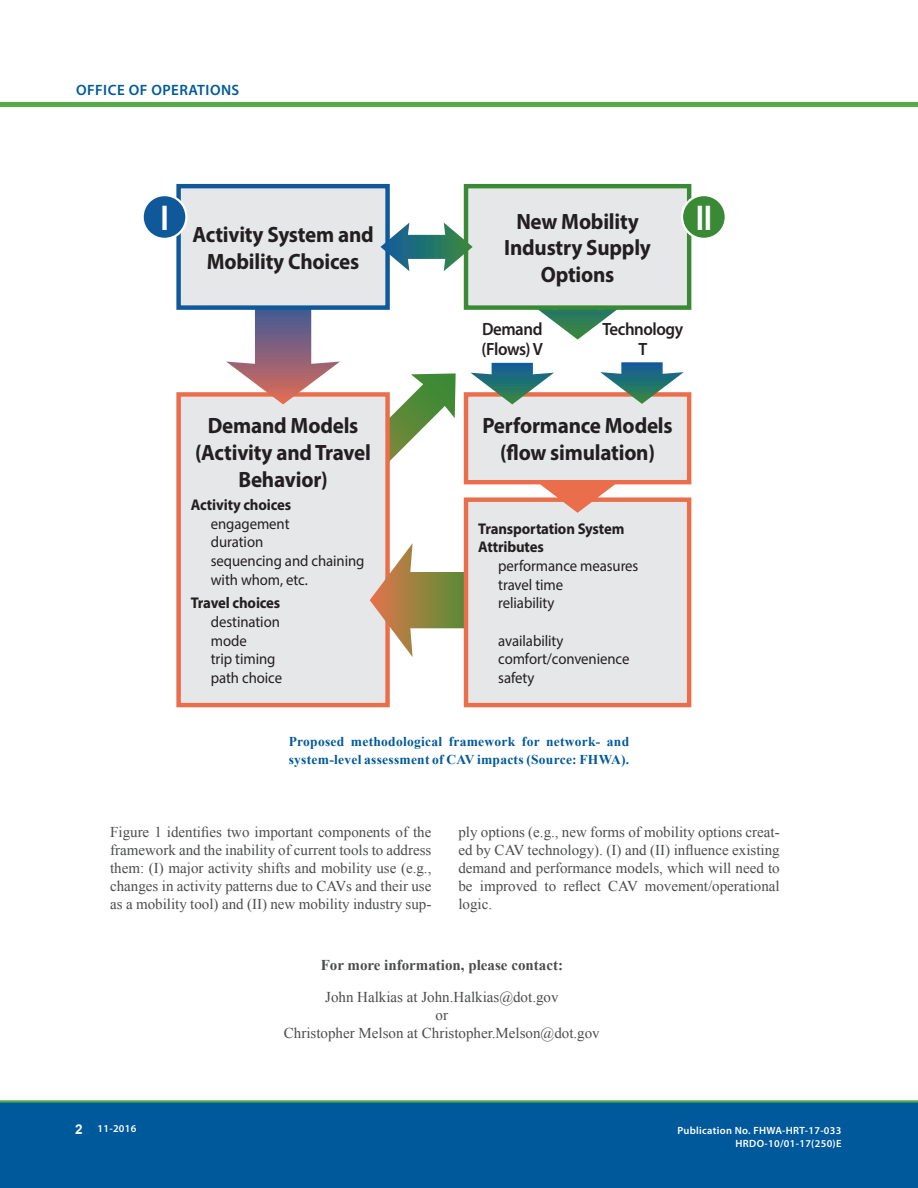
<style>
.page{position:relative;width:918px;height:1188px;background:#fff}
.page>*{position:absolute;margin:0;border:0;box-sizing:border-box;transform-origin:0 0}
.t1{font:600 36px "Myriad Pro";color:#fff;scale:.95 1}
.t2{font:700 22.2px/26.7px "Myriad Pro";letter-spacing:-.01em;color:#231f20;text-align:center;scale:.95 1}
.t3{font:600 17.7px/20px "Myriad Pro";letter-spacing:-.025em;color:#231f20;scale:.95 1}
.t4{font:15.6px/18.6px "Myriad Pro";letter-spacing:-.005em;color:#231f20;scale:.95 1}
.t5{font:700 15.6px "Myriad Pro";letter-spacing:-.01em;color:#231f20;scale:.95 1}
.Body_small{font:15px/18px "Times New Roman";color:#4b4c4d;text-align:justify}
.Body_small-2{font:700 15px "Times New Roman";color:#4b4c4d}
.t6{font:600 15px "Myriad Pro";letter-spacing:.03em;color:#00599b}
.figure_title{font:700 13.5px/18px "Times New Roman";letter-spacing:.02em;color:#00599b}
.t7{font:700 13.5px "Arial";color:#fff}
.t8{font:600 10.5px "Myriad Pro";letter-spacing:.03em;color:#fff}
.s1{font-weight:700}
</style>
<div class="page">
<hr style="left:0;top:102px;width:918px;height:4px;background:#53ac45">
<div style="left:0;top:1102px;width:918px;height:86px;background:#00599b"></div>
<hr style="left:0;top:1100px;width:918px;height:3px;background:#53ac45">
<div style="left:179px;top:394px;width:209px;height:311px;background:#e6e7e9"></div>
<div style="left:176px;top:392px;width:214px;height:315px;border:4px solid #ea6d4c"></div>
<svg style="left:370px;top:543px;width:94px;height:114px"></svg>
<div style="left:466px;top:500px;width:223px;height:205px;background:#e6e7e9"></div>
<div style="left:464px;top:497px;width:227px;height:210px;border:4px solid #ea6d4c"></div>
<svg style="left:536px;top:484px;width:83px;height:29px"></svg>
<div style="left:466px;top:394px;width:223px;height:88px;background:#e6e7e9"></div>
<div style="left:464px;top:392px;width:227px;height:92px;border:4px solid #ea6d4c"></div>
<svg style="left:226px;top:310px;width:230px;height:202px"></svg>
<svg style="left:539px;top:310px;width:78px;height:30px"></svg>
<svg style="left:600px;top:362px;width:84px;height:42px"></svg>
<svg style="left:470px;top:363px;width:84px;height:41px"></svg>
<div style="left:179px;top:186px;width:209px;height:122px;background:#e6e7e9"></div>
<div style="left:176px;top:184px;width:214px;height:126px;border:4px solid #0f599b"></div>
<div style="left:466px;top:186px;width:223px;height:122px;background:#e6e7e9"></div>
<div style="left:464px;top:184px;width:227px;height:126px;border:4px solid #398935"></div>
<div style="left:682px;top:195px;width:44px;height:44px;background:#398935;border-radius:50%"></div>
<div style="left:681px;top:194px;width:46px;height:46px;border:2px solid #fff;border-radius:50%"></div>
<div style="left:143px;top:195px;width:43px;height:44px;background:#0f599b;border-radius:50%"></div>
<div style="left:142px;top:194px;width:46px;height:46px;border:2px solid #fff;border-radius:50%"></div>
<svg style="left:380px;top:223px;width:93px;height:48px"></svg>
<p class="t6" style="left:76px;top:80px;width:165px">OFFICE OF OPERATIONS</p>
<p class="t1" style="left:160px;top:195px;width:11px">I</p>
<p class="t1" style="left:695px;top:195px;width:20px">II</p>
<p class="t2" style="left:504px;top:207px;width:156px">New Mobility<br>Industry Supply<br>Options</p>
<p class="t2" style="left:192px;top:220px;width:193px">Activity System and<br>Mobility Choices</p>
<p class="t2" style="left:195px;top:412px;width:186px">Demand Models (Activity and Travel<br>Behavior)</p>
<p class="t4" style="left:211px;top:495px;width:163px;text-indent:-20px"><span class="s1">Activity choices </span>engagement<br>duration<br>sequencing and chaining with whom, etc.</p>
<p class="t4" style="left:211px;top:593px;width:77px;text-indent:-20px"><span class="s1">Travel choices </span>destination mode<br>trip timing path choice</p>
<p class="t3" style="left:482px;top:318px;width:66px">Demand (Flows) V</p>
<p class="t3" style="left:602px;top:318px;width:87px;text-align:center">Technology<br>T</p>
<p class="t2" style="left:482px;top:412px;width:202px">Performance Models (flow simulation)</p>
<p class="t5" style="left:478px;top:518px;width:155px">Transportation System</p>
<p class="t5" style="left:478px;top:537px;width:71px">Attributes</p>
<p class="t4" style="left:498px;top:556px;width:149px">performance measures</p>
<p class="t4" style="left:498px;top:575px;width:70px">travel time</p>
<p class="t4" style="left:498px;top:593px;width:61px">reliability</p>
<p class="t4" style="left:498px;top:631px;width:140px">availability comfort/convenience safety</p>
<p class="figure_title" style="left:289px;top:732px;width:342px">Proposed methodological framework for network- and system-level assessment of CAV impacts (Source: FHWA).</p>
<p class="Body_small" style="left:110px;top:822px;width:323px">Figure 1 identifies two important components of the framework and the inability of current tools to address them: (I) major activity shifts and mobility use (e.g., changes in activity patterns due to CAVs and their use as a mobility tool) and (II) new mobility industry sup-</p>
<p class="Body_small" style="left:458px;top:822px;width:323px">ply options (e.g., new forms of mobility options creat&shy;ed by CAV technology). (I) and (II) influence existing demand and performance models, which will need to be improved to reflect CAV movement/operational logic.</p>
<p class="Body_small-2" style="left:321px;top:955px;width:244px">For more information, please contact:</p>
<p class="Body_small" style="left:325px;top:988px;width:235px">John Halkias at John.Halkias@dot.gov</p>
<p class="Body_small" style="left:436px;top:1006px;width:14px">or</p>
<p class="Body_small" style="left:284px;top:1024px;width:317px">Christopher Melson at Christopher.Melson@dot.gov</p>
<p class="t7" style="left:75px;top:1120px;width:9px">2</p>
<p class="t8" style="left:98px;top:1122px;width:40px">11-2016</p>
<p class="t8" style="left:677px;top:1124px;width:166px">Publication No. FHWA-HRT-17-033</p>
<p class="t8" style="left:736px;top:1137px;width:107px">HRDO-10/01-17(250)E</p>
</div>
